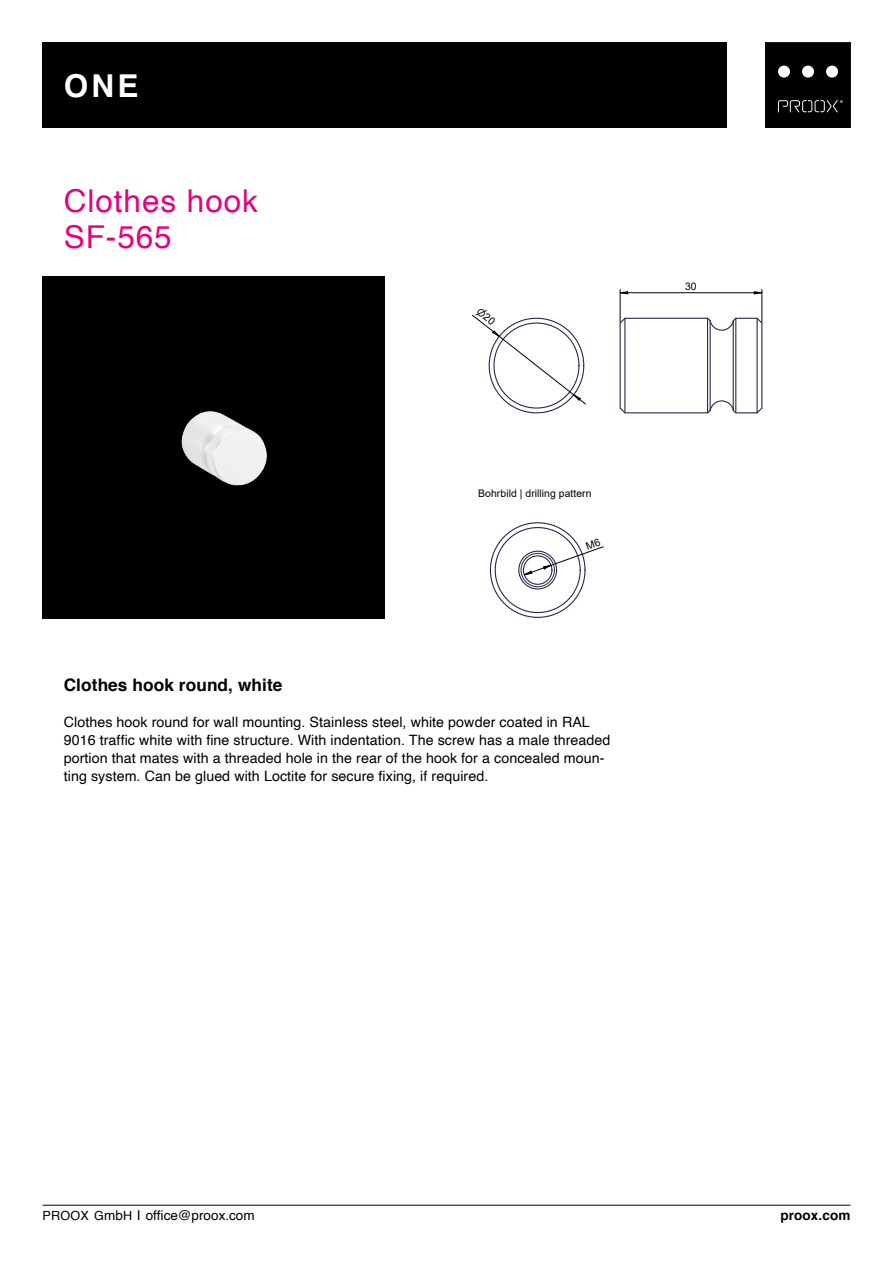
<style>
.page{position:relative;width:893px;height:1263px;background:#fff}
.page>*{position:absolute;margin:0;border:0;box-sizing:border-box;transform-origin:0 0}
.t1{font:31.5px/36px "Helvetica";letter-spacing:.03em;color:#e6007e}
.t2{font:700 31.5px "Helvetica";color:#fff}
.t3{font:700 17.25px "Helvetica";letter-spacing:.005em;color:#000}
.t4{font:14.25px/18px "Helvetica";letter-spacing:.005em;color:#000}
.t5{font:13.5px "Helvetica";color:#000}
.t6{font:700 13.5px "Helvetica";letter-spacing:.01em;color:#000}
.t7{font:10.5px "Arial";color:#000}
.s1{font-size:12.6px}
</style>
<div class="page">
<hr style="left:43px;top:1205px;width:807px;height:1px;background:#000">
<div style="left:43px;top:43px;width:684px;height:85px;background:#000"></div>
<div style="left:765px;top:43px;width:85px;height:84px;background:#000"></div>
<div style="left:765px;top:43px;width:85px;height:85px;border:1px solid #000"></div>
<svg style="left:778px;top:100px;width:65px;height:12px"></svg>
<div style="left:778px;top:66px;width:12px;height:12px;background:#fff;border-radius:50%"></div>
<div style="left:826px;top:66px;width:12px;height:12px;background:#fff;border-radius:50%"></div>
<div style="left:802px;top:66px;width:12px;height:12px;background:#fff;border-radius:50%"></div>
<div style="left:43px;top:276px;width:342px;height:343px;background:#000"></div>
<div style="left:523px;top:555px;width:29px;height:30px;border:1px solid #26264c;border-radius:50%"></div>
<div style="left:521px;top:553px;width:34px;height:34px;border:1px solid #26264c;border-radius:50%"></div>
<div style="left:518px;top:551px;width:39px;height:38px;border:1px solid #26264c;border-radius:50%"></div>
<hr style="left:735px;top:318px;width:1px;height:95px;background:#26264c">
<hr style="left:733px;top:321px;width:1px;height:89px;background:#26264c">
<hr style="left:761px;top:323px;width:1px;height:85px;background:#26264c">
<hr style="left:756px;top:318px;width:2px;height:95px;background:#26264c">
<hr style="left:710px;top:321px;width:1px;height:89px;background:#26264c">
<hr style="left:707px;top:318px;width:1px;height:95px;background:#26264c">
<hr style="left:624px;top:318px;width:1px;height:95px;background:#26264c">
<hr style="left:620px;top:323px;width:1px;height:85px;background:#26264c">
<svg style="left:706px;top:317px;width:57px;height:14px"></svg>
<hr style="left:625px;top:318px;width:83px;height:1px;background:#26264c">
<svg style="left:619px;top:400px;width:144px;height:14px"></svg>
<svg style="left:619px;top:317px;width:7px;height:8px"></svg>
<svg style="left:619px;top:291px;width:9px;height:3px"></svg>
<svg style="left:754px;top:291px;width:8px;height:3px"></svg>
<hr style="left:628px;top:292px;width:126px;height:1px;background:#000">
<hr style="left:620px;top:290px;width:1px;height:32px;background:#000">
<hr style="left:762px;top:290px;width:1px;height:32px;background:#000">
<img style="left:181px;top:411px;width:86px;height:75px">
<svg style="left:472px;top:314px;width:114px;height:91px"></svg>
<svg style="left:521px;top:538px;width:83px;height:38px"></svg>
<h1 class="t2" style="left:64px;top:60px;width:76px">ONE</h1>
<h1 class="t1" style="left:64px;top:184px;width:196px">Clothes hook<br>SF-565</h1>
<p class="t7" style="left:685px;top:279px;width:13px">30</p>
<p class="t7" style="left:478px;top:486px;width:115px">Bohrbild | drilling pattern</p>
<p class="t3" style="left:64px;top:671px;width:220px">Clothes hook round, white</p>
<p class="t4" style="left:64px;top:713px;width:548px">Clothes hook round for wall mounting. Stainless steel, white powder coated in RAL 9016 traffic white with fine structure. With indentation. The screw has a male threaded portion that mates with a threaded hole in the rear of the hook for a concealed moun&shy;ting system. Can be glued with Loctite for secure fixing, if required.</p>
<p class="t5" style="left:43px;top:1205px;width:214px"><span class="s1">PROOX G</span>mb<span class="s1">H</span> I office@proox.com</p>
<p class="t6" style="left:780px;top:1205px;width:72px">proox.com</p>
</div>
